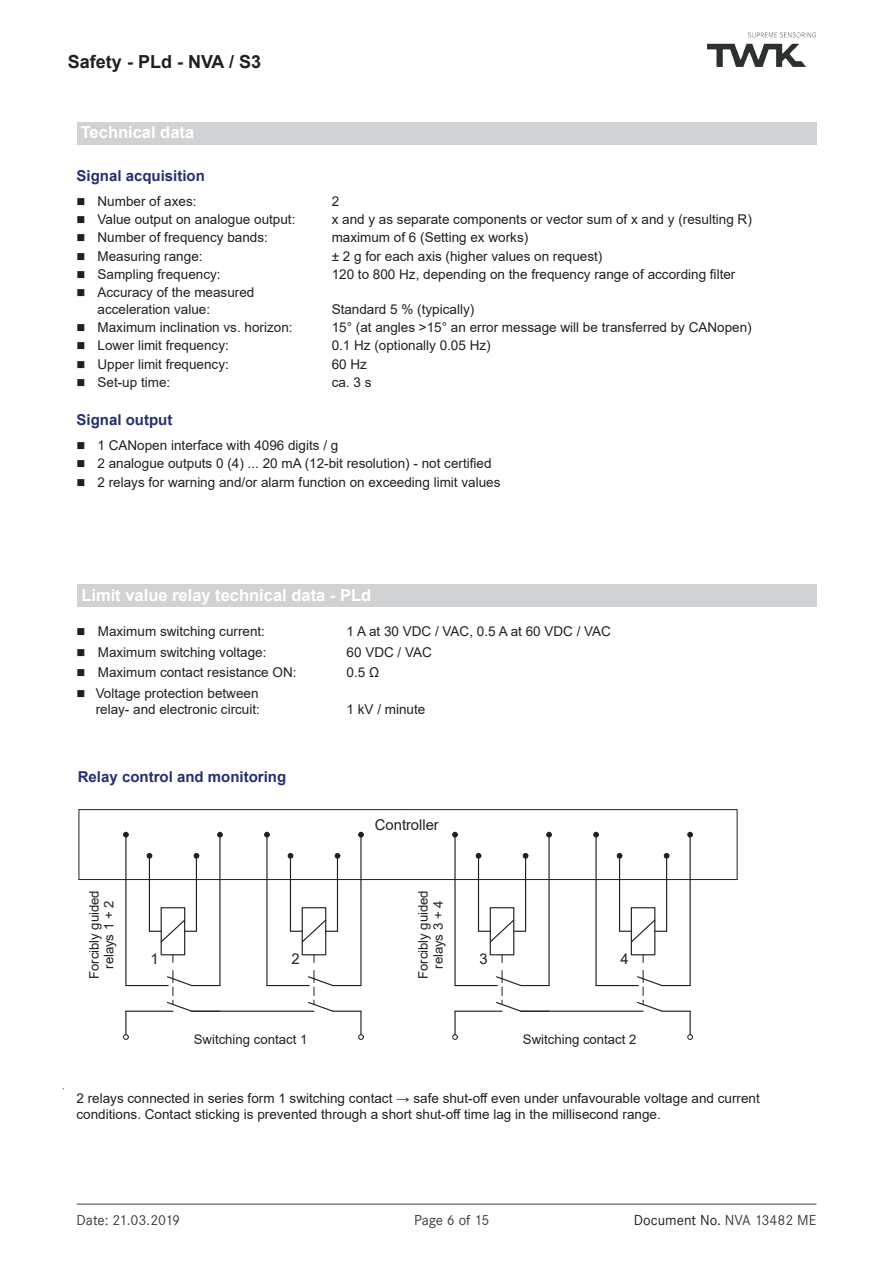
<style>
.page{position:relative;width:893px;height:1263px;background:#fff}
.page>*{position:absolute;margin:0;border:0;box-sizing:border-box;transform-origin:0 0}
.t1{font:700 18px "Arial";color:#231f20}
.t2{font:700 16.5px "Arial";color:#fff}
.t3{font:700 15px "Arial";color:#262f6f}
.t4{font:15px "Corporate S";letter-spacing:-.01em;color:#3e3e3f}
.t5{font:15px "Corporate S";color:#231f20}
.t6{font:14.85px "Arial";color:#231f20}
.t7{font:13.5px/16.2px "Arial";color:#231f20}
.t8{font:13.2px/14.7px "Arial";color:#231f20;text-align:center}
.s1{color:#3e3e3f}
</style>
<div class="page">
<hr style="left:77px;top:1203px;width:739px;height:2px;background:#7c7f81">
<img style="left:707px;top:33px;width:108px;height:33px">
<div style="left:77px;top:122px;width:739px;height:23px;background:#d1d2d4"></div>
<hr style="left:79px;top:879px;width:329px;height:1px;background:#231f20">
<hr style="left:79px;top:809px;width:329px;height:1px;background:#231f20">
<svg style="left:123px;top:831px;width:6px;height:7px"></svg>
<svg style="left:217px;top:831px;width:6px;height:7px"></svg>
<svg style="left:264px;top:831px;width:6px;height:7px"></svg>
<svg style="left:358px;top:831px;width:6px;height:7px"></svg>
<svg style="left:146px;top:853px;width:7px;height:6px"></svg>
<svg style="left:193px;top:853px;width:7px;height:6px"></svg>
<svg style="left:287px;top:853px;width:7px;height:6px"></svg>
<svg style="left:334px;top:853px;width:7px;height:6px"></svg>
<div style="left:161px;top:907px;width:24px;height:48px;border:1px solid #231f20"></div>
<hr style="left:149px;top:858px;width:1px;height:73px;background:#231f20">
<hr style="left:196px;top:858px;width:1px;height:73px;background:#231f20">
<svg style="left:149px;top:918px;width:47px;height:25px"></svg>
<div style="left:302px;top:907px;width:24px;height:48px;border:1px solid #231f20"></div>
<hr style="left:290px;top:858px;width:1px;height:73px;background:#231f20">
<hr style="left:337px;top:858px;width:1px;height:73px;background:#231f20">
<svg style="left:290px;top:918px;width:47px;height:25px"></svg>
<hr style="left:266px;top:832px;width:2px;height:153px;background:#231f20">
<hr style="left:360px;top:832px;width:2px;height:153px;background:#231f20">
<hr style="left:192px;top:1010px;width:122px;height:2px;background:#231f20">
<hr style="left:267px;top:985px;width:42px;height:1px;background:#231f20">
<svg style="left:307px;top:970px;width:54px;height:42px"></svg>
<hr style="left:360px;top:1011px;width:2px;height:24px;background:#231f20">
<svg style="left:358px;top:1034px;width:6px;height:6px"></svg>
<hr style="left:125px;top:832px;width:1px;height:153px;background:#231f20">
<hr style="left:219px;top:832px;width:1px;height:153px;background:#231f20">
<hr style="left:126px;top:1010px;width:47px;height:2px;background:#231f20">
<hr style="left:126px;top:985px;width:42px;height:1px;background:#231f20">
<svg style="left:166px;top:970px;width:54px;height:42px"></svg>
<svg style="left:123px;top:1011px;width:6px;height:29px"></svg>
<hr style="left:79px;top:810px;width:1px;height:69px;background:#231f20">
<svg style="left:407px;top:809px;width:331px;height:71px"></svg>
<div style="left:490px;top:907px;width:24px;height:48px;border:1px solid #231f20"></div>
<hr style="left:478px;top:858px;width:1px;height:73px;background:#231f20">
<hr style="left:525px;top:858px;width:1px;height:73px;background:#231f20">
<svg style="left:478px;top:918px;width:48px;height:25px"></svg>
<div style="left:631px;top:907px;width:24px;height:48px;border:1px solid #231f20"></div>
<hr style="left:619px;top:858px;width:1px;height:73px;background:#231f20">
<hr style="left:666px;top:858px;width:1px;height:73px;background:#231f20">
<svg style="left:620px;top:918px;width:47px;height:25px"></svg>
<hr style="left:595px;top:832px;width:2px;height:153px;background:#231f20">
<hr style="left:689px;top:832px;width:2px;height:153px;background:#231f20">
<hr style="left:521px;top:1010px;width:122px;height:2px;background:#231f20">
<hr style="left:596px;top:985px;width:42px;height:1px;background:#231f20">
<svg style="left:636px;top:970px;width:54px;height:42px"></svg>
<hr style="left:689px;top:1011px;width:2px;height:24px;background:#231f20">
<svg style="left:687px;top:1034px;width:6px;height:6px"></svg>
<hr style="left:454px;top:832px;width:2px;height:153px;background:#231f20">
<hr style="left:548px;top:832px;width:2px;height:153px;background:#231f20">
<hr style="left:455px;top:1010px;width:47px;height:2px;background:#231f20">
<hr style="left:455px;top:985px;width:42px;height:1px;background:#231f20">
<svg style="left:495px;top:970px;width:54px;height:42px"></svg>
<hr style="left:454px;top:1011px;width:2px;height:24px;background:#231f20">
<svg style="left:452px;top:1034px;width:6px;height:6px"></svg>
<div style="left:77px;top:584px;width:740px;height:23px;background:#d1d2d4"></div>
<h1 class="t1" style="left:68px;top:49px;width:195px">Safety - PLd - NVA / S3</h1>
<p class="t2" style="left:81px;top:121px;width:115px">Technical data</p>
<p class="t3" style="left:77px;top:165px;width:130px">Signal acquisition</p>
<p class="t7" style="left:77px;top:193px;width:122px">■ Number of axes:</p>
<p class="t7" style="left:332px;top:193px;width:9px">2</p>
<p class="t7" style="left:77px;top:211px;width:220px">■ Value output on analogue output:</p>
<p class="t7" style="left:332px;top:211px;width:422px">x and y as separate components or vector sum of x and y (resulting R)</p>
<p class="t7" style="left:77px;top:229px;width:193px">■ Number of frequency bands:</p>
<p class="t7" style="left:332px;top:229px;width:198px">maximum of 6 (Setting ex works)</p>
<p class="t7" style="left:77px;top:248px;width:128px">■ Measuring range:</p>
<p class="t7" style="left:332px;top:248px;width:272px">± 2 g for each axis (higher values on request)</p>
<p class="t7" style="left:77px;top:266px;width:146px">■ Sampling frequency:</p>
<p class="t7" style="left:332px;top:266px;width:405px">120 to 800 Hz, depending on the frequency range of according filter</p>
<p class="t7" style="left:98px;top:284px;width:158px;text-indent:-21px">■ Accuracy of the measured acceleration value:</p>
<p class="t7" style="left:332px;top:301px;width:144px">Standard 5 % (typically)</p>
<p class="t7" style="left:77px;top:319px;width:218px">■ Maximum inclination vs. horizon:</p>
<p class="t7" style="left:332px;top:319px;width:422px">15° (at angles &gt;15° an error message will be transferred by CANopen)</p>
<p class="t7" style="left:77px;top:337px;width:154px">■ Lower limit frequency:</p>
<p class="t7" style="left:332px;top:337px;width:161px">0.1 Hz (optionally 0.05 Hz)</p>
<p class="t7" style="left:77px;top:356px;width:154px">■ Upper limit frequency:</p>
<p class="t7" style="left:332px;top:356px;width:37px">60 Hz</p>
<p class="t7" style="left:77px;top:374px;width:95px">■ Set-up time:</p>
<p class="t7" style="left:332px;top:374px;width:41px">ca. 3 s</p>
<p class="t3" style="left:77px;top:409px;width:97px">Signal output</p>
<p class="t7" style="left:77px;top:437px;width:263px">■ 1 CANopen interface with 4096 digits / g</p>
<p class="t7" style="left:77px;top:455px;width:416px">■ 2 analogue outputs 0 (4) ... 20 mA (12-bit resolution) - not certified</p>
<p class="t7" style="left:77px;top:474px;width:425px">■ 2 relays for warning and/or alarm function on exceeding limit values</p>
<p class="t2" style="left:81px;top:583px;width:291px">Limit value relay technical data - PLd</p>
<p class="t7" style="left:77px;top:623px;width:190px">■ Maximum switching current:</p>
<p class="t7" style="left:347px;top:623px;width:266px">1 A at 30 VDC / VAC, 0.5 A at 60 VDC / VAC</p>
<p class="t7" style="left:77px;top:644px;width:192px">■ Maximum switching voltage:</p>
<p class="t7" style="left:347px;top:644px;width:87px">60 VDC / VAC</p>
<p class="t7" style="left:77px;top:664px;width:222px">■ Maximum contact resistance ON:</p>
<p class="t7" style="left:347px;top:664px;width:34px">0.5 Ω</p>
<p class="t7" style="left:77px;top:684px;width:185px;text-align:right">■ Voltage protection between relay- and electronic circuit:</p>
<p class="t7" style="left:347px;top:701px;width:80px">1 kV / minute</p>
<p class="t3" style="left:78px;top:766px;width:210px">Relay control and monitoring</p>
<p class="t6" style="left:375px;top:814px;width:65px">Controller</p>
<p class="t8" style="left:87px;top:979px;width:90px;rotate:-90deg">Forcibly guided relays 1 + 2</p>
<p class="t6" style="left:150px;top:948px;width:10px">1</p>
<p class="t6" style="left:291px;top:948px;width:10px">2</p>
<p class="t8" style="left:416px;top:979px;width:90px;rotate:-90deg">Forcibly guided relays 3 + 4</p>
<p class="t6" style="left:479px;top:948px;width:10px">3</p>
<p class="t6" style="left:621px;top:948px;width:10px">4</p>
<p class="t8" style="left:194px;top:1032px;width:115px">Switching contact 1</p>
<p class="t8" style="left:523px;top:1032px;width:115px">Switching contact 2</p>
<p class="t7" style="left:77px;top:1090px;width:685px">2 relays connected in series form 1 switching contact → safe shut-off even under unfavourable voltage and current conditions. Contact sticking is prevented through a short shut-off time lag in the millisecond range.</p>
<p class="t4" style="left:77px;top:1211px;width:105px">Date: 21.03.2019</p>
<p class="t4" style="left:414px;top:1211px;width:77px">Page 6 of 15</p>
<p class="t5" style="left:634px;top:1211px;width:184px">Document No. <span class="s1">NVA 13482 ME</span></p>
</div>
